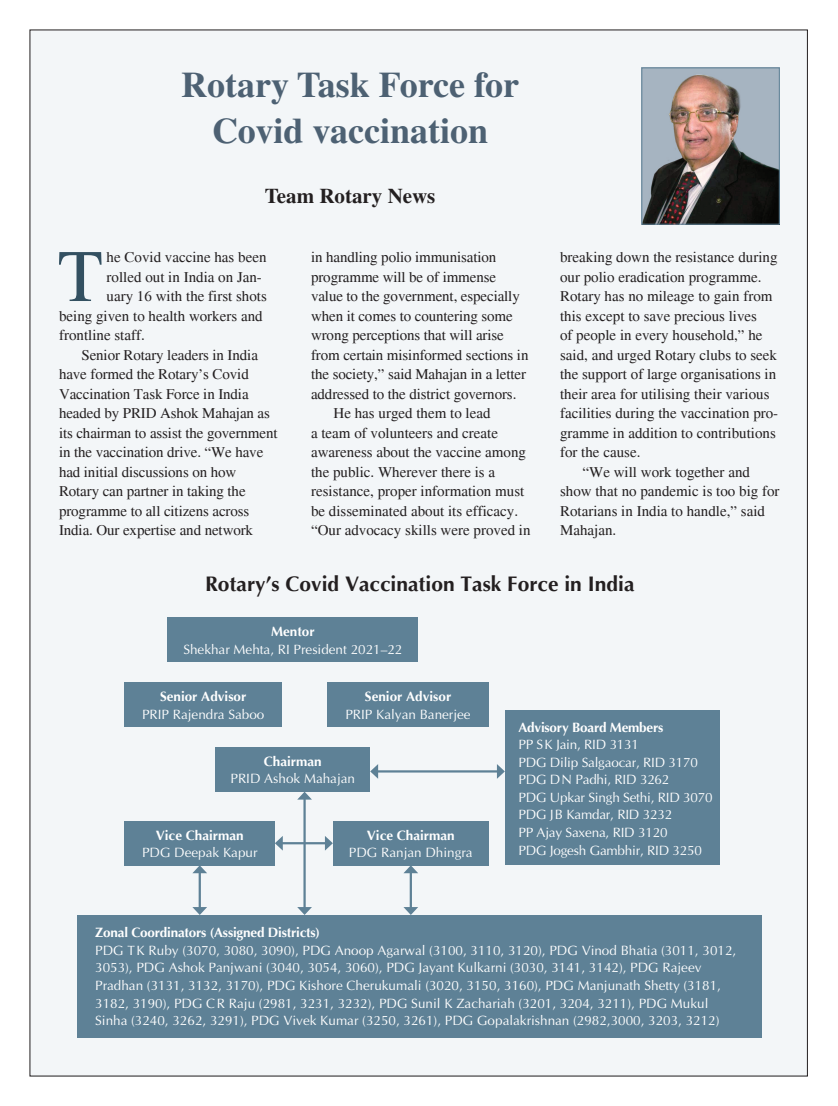
<style>
.page{position:relative;width:838px;height:1106px;background:#fff}
.page>*{position:absolute;margin:0;border:0;box-sizing:border-box;transform-origin:0 0}
.t1{font:73.95px "Times";color:#335061}
.t2{font:700 36px/46.8px "Times";color:#4d6173;text-align:center}
.t3{font:700 21px "Optima";color:#231f20}
.t4{font:700 21px "Times";color:#231f20}
.t5{font:15px "Times";color:#231f20}
.t6{font:13.5px/17.5px "Optima";color:#fff}
.t7{font:700 13.5px "Optima";color:#fff}
</style>
<div class="page">
<div style="left:30px;top:30px;width:777px;height:1046px;background:#f3f6f8"></div>
<div style="left:168px;top:618px;width:250px;height:44px;background:#5e8196"></div>
<div style="left:215px;top:747px;width:155px;height:45px;background:#5e8196"></div>
<div style="left:505px;top:711px;width:214px;height:154px;background:#5e8196"></div>
<div style="left:77px;top:915px;width:684px;height:122px;background:#5e8196"></div>
<div style="left:125px;top:683px;width:157px;height:44px;background:#5e8196"></div>
<div style="left:327px;top:683px;width:162px;height:44px;background:#5e8196"></div>
<div style="left:125px;top:821px;width:150px;height:44px;background:#5e8196"></div>
<div style="left:333px;top:821px;width:156px;height:44px;background:#5e8196"></div>
<hr style="left:376px;top:770px;width:123px;height:2px;background:#5e8196">
<svg style="left:370px;top:764px;width:8px;height:15px"></svg>
<svg style="left:497px;top:764px;width:8px;height:15px"></svg>
<hr style="left:303px;top:798px;width:3px;height:111px;background:#5e8196">
<svg style="left:297px;top:907px;width:15px;height:8px"></svg>
<svg style="left:297px;top:792px;width:15px;height:8px"></svg>
<hr style="left:410px;top:871px;width:2px;height:38px;background:#5e8196">
<svg style="left:403px;top:907px;width:15px;height:8px"></svg>
<svg style="left:403px;top:865px;width:15px;height:8px"></svg>
<hr style="left:199px;top:871px;width:2px;height:38px;background:#5e8196">
<svg style="left:192px;top:907px;width:15px;height:8px"></svg>
<svg style="left:192px;top:865px;width:15px;height:8px"></svg>
<hr style="left:281px;top:842px;width:46px;height:2px;background:#5e8196">
<svg style="left:275px;top:836px;width:8px;height:15px"></svg>
<svg style="left:325px;top:836px;width:8px;height:15px"></svg>
<img style="left:644px;top:70px;width:134px;height:152px">
<div style="left:642px;top:68px;width:138px;height:156px;border:1px solid #5e8196"></div>
<h2 class="t2" style="left:181px;top:60px;width:340px">Rotary Task Force for<br>Covid vaccination</h2>
<h3 class="t4" style="left:265px;top:183px;width:172px">Team Rotary News</h3>
<h1 class="t1" style="left:58px;top:235px;width:47px">T</h1>
<p class="t5" style="left:107px;top:249px;width:161px">he Covid vaccine has been</p>
<p class="t5" style="left:107px;top:268px;width:157px">rolled out in India on Jan-</p>
<p class="t5" style="left:107px;top:288px;width:162px">uary 16 with the first shots</p>
<p class="t5" style="left:59px;top:307px;width:205px">being given to health workers and</p>
<p class="t5" style="left:59px;top:327px;width:87px">frontline staff.</p>
<p class="t5" style="left:82px;top:346px;width:178px">Senior Rotary leaders in India</p>
<p class="t5" style="left:59px;top:366px;width:191px">have formed the Rotary’s Covid</p>
<p class="t5" style="left:59px;top:385px;width:191px">Vaccination Task Force in India</p>
<p class="t5" style="left:59px;top:405px;width:212px">headed by PRID Ashok Mahajan as</p>
<p class="t5" style="left:59px;top:424px;width:220px">its chairman to assist the government</p>
<p class="t5" style="left:59px;top:444px;width:206px">in the vaccination drive. “We have</p>
<p class="t5" style="left:59px;top:463px;width:179px">had initial discussions on how</p>
<p class="t5" style="left:59px;top:483px;width:188px">Rotary can partner in taking the</p>
<p class="t5" style="left:59px;top:502px;width:192px">programme to all citizens across</p>
<p class="t5" style="left:59px;top:522px;width:196px">India. Our expertise and network</p>
<p class="t5" style="left:311px;top:249px;width:187px">in handling polio immunisation</p>
<p class="t5" style="left:311px;top:268px;width:187px">programme will be of immense</p>
<p class="t5" style="left:311px;top:288px;width:210px">value to the government, especially</p>
<p class="t5" style="left:311px;top:307px;width:203px">when it comes to countering some</p>
<p class="t5" style="left:311px;top:327px;width:194px">wrong perceptions that will arise</p>
<p class="t5" style="left:311px;top:346px;width:219px">from certain misinformed sections in</p>
<p class="t5" style="left:311px;top:366px;width:217px">the society,” said Mahajan in a letter</p>
<p class="t5" style="left:311px;top:385px;width:207px">addressed to the district governors.</p>
<p class="t5" style="left:334px;top:405px;width:159px">He has urged them to lead</p>
<p class="t5" style="left:311px;top:424px;width:189px">a team of volunteers and create</p>
<p class="t5" style="left:311px;top:444px;width:216px">awareness about the vaccine among</p>
<p class="t5" style="left:311px;top:463px;width:186px">the public. Wherever there is a</p>
<p class="t5" style="left:311px;top:483px;width:215px">resistance, proper information must</p>
<p class="t5" style="left:311px;top:502px;width:209px">be disseminated about its efficacy.</p>
<p class="t5" style="left:311px;top:522px;width:221px">“Our advocacy skills were proved in</p>
<p class="t5" style="left:560px;top:249px;width:219px">breaking down the resistance during</p>
<p class="t5" style="left:560px;top:268px;width:203px">our polio eradication programme.</p>
<p class="t5" style="left:560px;top:288px;width:214px">Rotary has no mileage to gain from</p>
<p class="t5" style="left:560px;top:307px;width:199px">this except to save precious lives</p>
<p class="t5" style="left:560px;top:327px;width:204px">of people in every household,” he</p>
<p class="t5" style="left:560px;top:346px;width:219px">said, and urged Rotary clubs to seek</p>
<p class="t5" style="left:560px;top:366px;width:218px">the support of large organisations in</p>
<p class="t5" style="left:560px;top:385px;width:211px">their area for utilising their various</p>
<p class="t5" style="left:560px;top:405px;width:220px">facilities during the vaccination pro-</p>
<p class="t5" style="left:560px;top:424px;width:217px">gramme in addition to contributions</p>
<p class="t5" style="left:560px;top:444px;width:82px">for the cause.</p>
<p class="t5" style="left:583px;top:463px;width:169px">“We will work together and</p>
<p class="t5" style="left:560px;top:483px;width:221px">show that no pandemic is too big for</p>
<p class="t5" style="left:560px;top:502px;width:206px">Rotarians in India to handle,” said</p>
<p class="t5" style="left:560px;top:522px;width:58px">Mahajan.</p>
<h3 class="t3" style="left:205px;top:571px;width:431px">Rotary’s Covid Vaccination Task Force in India</h3>
<p class="t7" style="left:271px;top:624px;width:45px">Mentor</p>
<p class="t6" style="left:183px;top:640px;width:221px">Shekhar Mehta, RI President 2021–22</p>
<p class="t7" style="left:160px;top:688px;width:88px">Senior Advisor</p>
<p class="t6" style="left:142px;top:705px;width:124px">PRIP Rajendra Saboo</p>
<p class="t7" style="left:365px;top:688px;width:88px">Senior Advisor</p>
<p class="t6" style="left:345px;top:705px;width:127px">PRIP Kalyan Banerjee</p>
<p class="t7" style="left:264px;top:753px;width:59px">Chairman</p>
<p class="t6" style="left:230px;top:770px;width:126px">PRID Ashok Mahajan</p>
<p class="t7" style="left:156px;top:827px;width:89px">Vice Chairman</p>
<p class="t6" style="left:142px;top:844px;width:117px">PDG Deepak Kapur</p>
<p class="t7" style="left:367px;top:827px;width:89px">Vice Chairman</p>
<p class="t6" style="left:349px;top:844px;width:125px">PDG Ranjan Dhingra</p>
<p class="t7" style="left:518px;top:719px;width:147px">Advisory Board Members</p>
<p class="t6" style="left:518px;top:736px;width:196px">PP SK Jain, RID 3131<br>PDG Dilip Salgaocar, RID 3170<br>PDG DN Padhi, RID 3262<br>PDG Upkar Singh Sethi, RID 3070<br>PDG JB Kamdar, RID 3232<br>PP Ajay Saxena, RID 3120<br>PDG Jogesh Gambhir, RID 3250</p>
<p class="t7" style="left:95px;top:925px;width:226px">Zonal Coordinators (Assigned Districts)</p>
<p class="t6" style="left:95px;top:941px;width:643px">PDG TK Ruby (3070, 3080, 3090), PDG Anoop Agarwal (3100, 3110, 3120), PDG Vinod Bhatia (3011, 3012, 3053), PDG Ashok Panjwani (3040, 3054, 3060), PDG Jayant Kulkarni (3030, 3141, 3142), PDG Rajeev Pradhan (3131, 3132, 3170), PDG Kishore Cherukumali (3020, 3150, 3160), PDG Manjunath Shetty (3181, 3182, 3190), PDG CR Raju (2981, 3231, 3232), PDG Sunil K Zachariah (3201, 3204, 3211), PDG Mukul Sinha (3240, 3262, 3291), PDG Vivek Kumar (3250, 3261), PDG Gopalakrishnan (2982,3000, 3203, 3212)</p>
</div>
